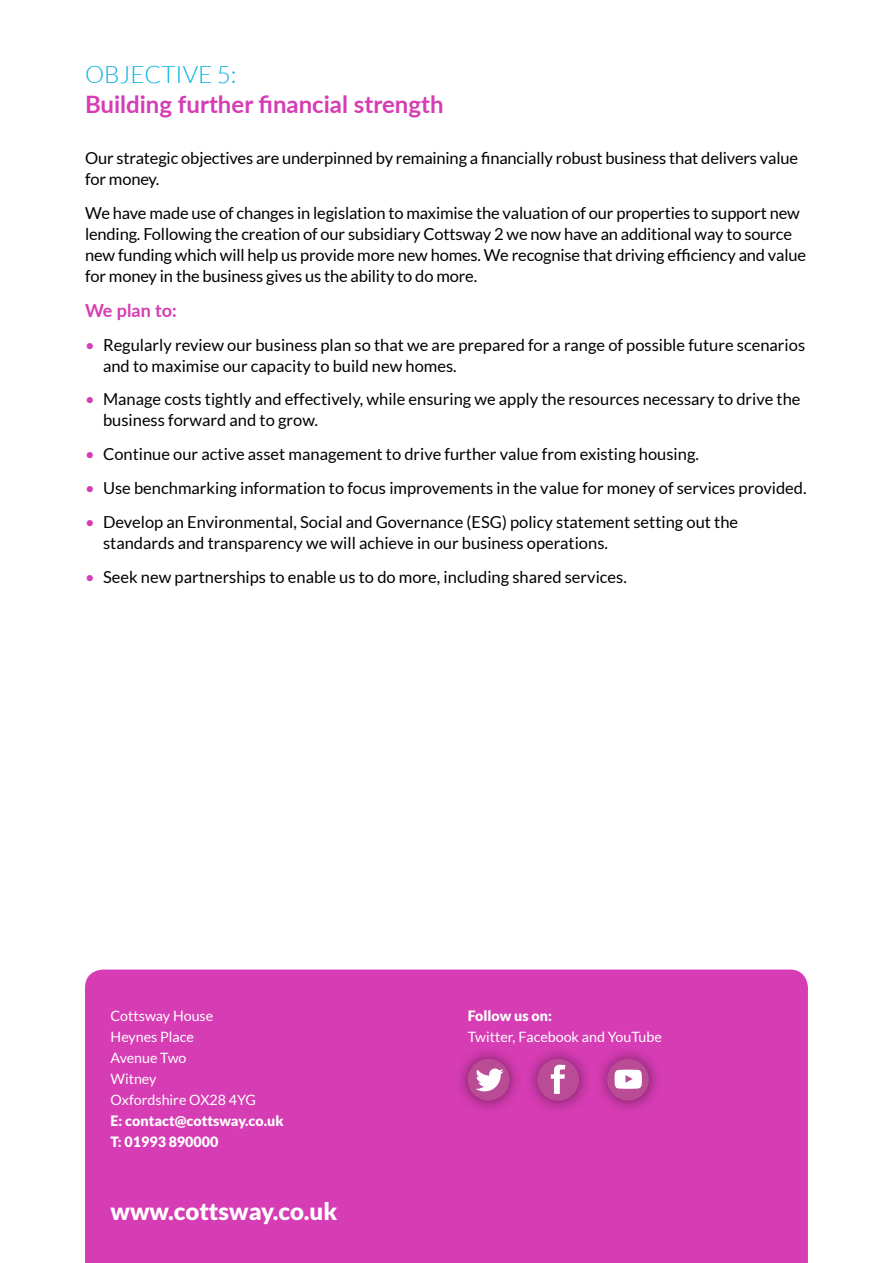
<style>
.page{position:relative;width:893px;height:1263px;background:#fff}
.page>*{position:absolute;margin:0;border:0;box-sizing:border-box;transform-origin:0 0}
.t1{font:700 24px "Lato";color:#d63cb3}
.t2{font:900 24px "Lato";color:#fff}
.t3{font:300 24px "Lato";color:#00b2e2}
.t4{font:700 18px "Lato";color:#d63cb3}
.t5{font:16.5px/21px "Lato";color:#000}
.t6{font:14.25px/21px "Lato";color:#fff}
.t7{font:900 14.25px/21px "Lato";color:#fff}
.s1{color:#d63cb3}
</style>
<div class="page">
<div style="left:85px;top:969px;width:723px;height:294px;background:#d63cb3"></div>
<div style="left:454px;top:1046px;width:209px;height:69px;background:#000;opacity:.5"></div>
<div style="left:468px;top:1059px;width:41px;height:41px;background:#ba4c96;border-radius:50%"></div>
<div style="left:537px;top:1059px;width:42px;height:41px;background:#ba4c96;border-radius:50%"></div>
<div style="left:607px;top:1059px;width:42px;height:41px;background:#ba4c96;border-radius:50%"></div>
<svg style="left:476px;top:1068px;width:28px;height:23px"></svg>
<svg style="left:551px;top:1065px;width:14px;height:29px"></svg>
<svg style="left:615px;top:1069px;width:27px;height:20px"></svg>
<h1 class="t3" style="left:85px;top:62px;width:153px">OBJECTIVE 5:</h1>
<h1 class="t1" style="left:85px;top:87px;width:360px">Building further financial strength</h1>
<p class="t5" style="left:85px;top:147px;width:715px">Our strategic objectives are underpinned by remaining a financially robust business that delivers value for money.</p>
<p class="t5" style="left:85px;top:202px;width:723px">We have made use of changes in legislation to maximise the valuation of our properties to support new lending. Following the creation of our subsidiary Cottsway 2 we now have an additional way to source new funding which will help us provide more new homes. We recognise that driving efficiency and value for money in the business gives us the ability to do more.</p>
<p class="t4" style="left:85px;top:297px;width:93px">We plan to:</p>
<p class="t5" style="left:103px;top:334px;width:704px;text-indent:-18px"><span class="s1">•</span> Regularly review our business plan so that we are prepared for a range of possible future scenarios and to maximise our capacity to build new homes.</p>
<p class="t5" style="left:103px;top:389px;width:699px;text-indent:-18px"><span class="s1">•</span> Manage costs tightly and effectively, while ensuring we apply the resources necessary to drive the business forward and to grow.</p>
<p class="t5" style="left:85px;top:444px;width:615px"><span class="s1">•</span> Continue our active asset management to drive further value from existing housing.</p>
<p class="t5" style="left:85px;top:477px;width:723px"><span class="s1">•</span> Use benchmarking information to focus improvements in the value for money of services provided.</p>
<p class="t5" style="left:103px;top:511px;width:637px;text-indent:-18px"><span class="s1">•</span> Develop an Environmental, Social and Governance (ESG) policy statement setting out the standards and transparency we will achieve in our business operations.</p>
<p class="t5" style="left:85px;top:566px;width:543px"><span class="s1">•</span> Seek new partnerships to enable us to do more, including shared services.</p>
<p class="t6" style="left:111px;top:1006px;width:147px">Cottsway House<br>Heynes Place<br>Avenue Two<br>Witney<br>Oxfordshire OX28 4YG</p>
<p class="t7" style="left:111px;top:1110px;width:175px">E: contact@cottsway.co.uk<br>T: 01993 890000</p>
<h1 class="t2" style="left:111px;top:1197px;width:228px">www.cottsway.co.uk</h1>
<p class="t7" style="left:468px;top:1005px;width:86px">Follow us on:</p>
<p class="t6" style="left:468px;top:1027px;width:196px">Twitter, Facebook and YouTube</p>
</div>
